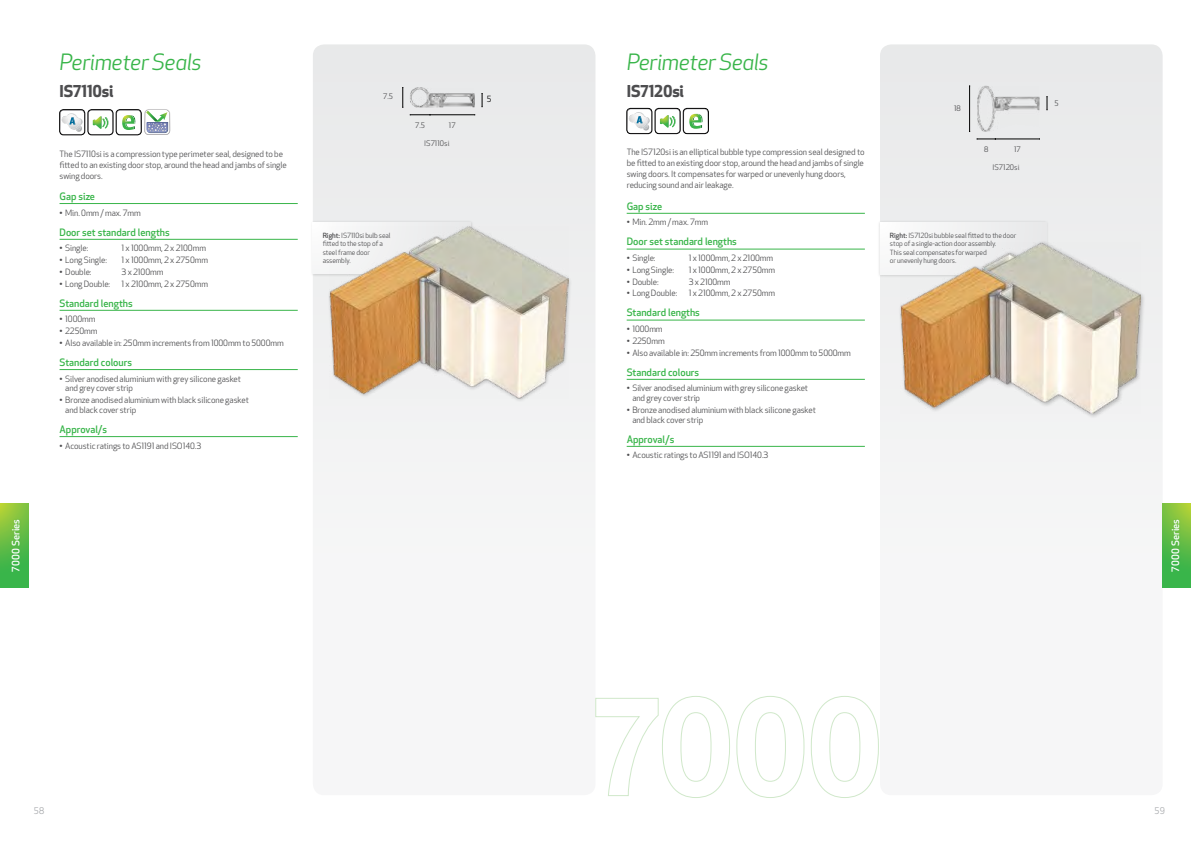
<style>
.page{position:relative;width:1191px;height:842px;background:#fff}
.page>*{position:absolute;margin:0;border:0;box-sizing:border-box;transform-origin:0 0}
.t1{font:italic 22px "Apex New";letter-spacing:-.02em;color:#39b54a}
.t2{font:700 16px "Apex New";letter-spacing:-.015em;color:#4d4d4f}
.t3{font:500 10px "Apex New";color:#39b54a}
.t4{font:500 10px "Apex New";letter-spacing:.01em;color:#fff}
.t5{font:9px "Apex New";color:#a7a9ac}
.t6{font:8.5px/11px "Apex New";letter-spacing:-.01em;color:#4d4d4f}
.t7{font:8.4px "Apex New";color:#000}
.t8{font:7.5px "Apex New";color:#4d4d4f}
.t9{font:7px/8.5px "Apex New";letter-spacing:-.01em;color:#4d4d4f}
.s1{font-weight:500}
</style>
<div class="page">
<svg style="left:0;top:503px;width:28px;height:84px;background:#63bd44"></svg>
<div style="left:11px;top:518px;width:10px;height:56px;background:#39b54a;opacity:.5"></div>
<div style="left:880px;top:44px;width:282px;height:751px;background:#f4f5f5;border-radius:11px"></div>
<div style="left:313px;top:44px;width:282px;height:751px;background:#f4f5f5;border-radius:11px"></div>
<svg style="left:1162px;top:503px;width:29px;height:84px;background:#61bc44"></svg>
<div style="left:1170px;top:518px;width:10px;height:56px;background:#39b54a;opacity:.5"></div>
<svg style="left:595px;top:696px;width:284px;height:102px"></svg>
<img style="left:977px;top:86px;width:62px;height:46px">
<hr style="left:995px;top:139px;width:44px;height:1px;background:#000">
<svg style="left:977px;top:138px;width:19px;height:2px"></svg>
<hr style="left:969px;top:86px;width:1px;height:46px;background:#000">
<svg style="left:1046px;top:96px;width:1px;height:15px"></svg>
<hr style="left:626px;top:213px;width:239px;height:1px;background:#39b54a">
<hr style="left:626px;top:249px;width:239px;height:1px;background:#39b54a">
<hr style="left:626px;top:320px;width:239px;height:1px;background:#39b54a">
<hr style="left:626px;top:379px;width:239px;height:1px;background:#39b54a">
<hr style="left:626px;top:446px;width:239px;height:1px;background:#39b54a">
<div style="left:626px;top:108px;width:26px;height:26px;border:1px solid #000;border-radius:4px"></div>
<svg style="left:627px;top:108px;width:81px;height:26px"></svg>
<div style="left:683px;top:108px;width:25px;height:26px;border:1px solid #000;border-radius:4px"></div>
<hr style="left:60px;top:203px;width:238px;height:1px;background:#39b54a">
<hr style="left:60px;top:239px;width:238px;height:1px;background:#39b54a">
<hr style="left:60px;top:310px;width:238px;height:1px;background:#39b54a">
<hr style="left:60px;top:369px;width:238px;height:1px;background:#39b54a">
<hr style="left:60px;top:436px;width:238px;height:1px;background:#39b54a">
<svg style="left:60px;top:109px;width:110px;height:26px"></svg>
<img style="left:410px;top:87px;width:65px;height:20px">
<hr style="left:430px;top:115px;width:45px;height:1px;background:#000">
<svg style="left:410px;top:114px;width:21px;height:2px"></svg>
<svg style="left:402px;top:87px;width:1px;height:21px"></svg>
<svg style="left:481px;top:93px;width:2px;height:15px"></svg>
<div style="left:310px;top:220px;width:164px;height:57px;background:#000;opacity:.15"></div>
<div style="left:313px;top:223px;width:158px;height:51px;background:#f9f9f9"></div>
<div style="left:877px;top:220px;width:172px;height:57px;background:#000;opacity:.15"></div>
<div style="left:880px;top:223px;width:166px;height:51px;background:#f4f4f5"></div>
<div style="left:327px;top:224px;width:245px;height:179px;background:#f0f1f1"></div>
<img style="left:330px;top:227px;width:238px;height:172px">
<div style="left:898px;top:240px;width:247px;height:179px;background:#000;opacity:.25"></div>
<img style="left:900px;top:242px;width:240px;height:172px">
<h1 class="t1" style="left:60px;top:48px;width:144px">Perimeter Seals</h1>
<h1 class="t1" style="left:626px;top:48px;width:144px">Perimeter Seals</h1>
<h2 class="t2" style="left:60px;top:80px;width:55px">IS7110si</h2>
<h2 class="t2" style="left:626px;top:79px;width:59px">IS7120si</h2>
<p class="t8" style="left:383px;top:92px;width:11px">7.5</p>
<p class="t7" style="left:487px;top:94px;width:6px">5</p>
<p class="t8" style="left:424px;top:138px;width:27px">IS7110si</p>
<p class="t8" style="left:954px;top:104px;width:8px">18</p>
<p class="t8" style="left:415px;top:120px;width:11px">7.5</p>
<p class="t8" style="left:449px;top:120px;width:8px">17</p>
<p class="t8" style="left:984px;top:145px;width:6px">8</p>
<p class="t8" style="left:1014px;top:145px;width:8px">17</p>
<p class="t6" style="left:626px;top:147px;width:239px">The IS7120si is an elliptical bubble type compression seal designed to be fitted to an existing door stop, around the head and jambs of single swing doors. It compensates for warped or unevenly hung doors, reducing sound and air leakage.</p>
<p class="t3" style="left:626px;top:199px;width:37px">Gap size</p>
<p class="t6" style="left:626px;top:217px;width:83px">• Min. 2mm / max. 7mm</p>
<p class="t3" style="left:626px;top:235px;width:112px">Door set standard lengths</p>
<p class="t6" style="left:626px;top:252px;width:30px">• Single:</p>
<p class="t6" style="left:688px;top:252px;width:86px">1 x 1000mm, 2 x 2100mm</p>
<p class="t6" style="left:626px;top:264px;width:49px">• Long Single:</p>
<p class="t6" style="left:688px;top:264px;width:88px">1 x 1000mm, 2 x 2750mm</p>
<p class="t6" style="left:626px;top:276px;width:34px">• Double:</p>
<p class="t6" style="left:688px;top:276px;width:43px">3 x 2100mm</p>
<p class="t6" style="left:626px;top:288px;width:52px">• Long Double:</p>
<p class="t6" style="left:688px;top:288px;width:88px">1 x 2100mm, 2 x 2750mm</p>
<p class="t3" style="left:626px;top:306px;width:75px">Standard lengths</p>
<p class="t6" style="left:626px;top:323px;width:37px">• 1000mm</p>
<p class="t6" style="left:626px;top:335px;width:39px">• 2250mm</p>
<p class="t6" style="left:626px;top:347px;width:226px">• Also available in: 250mm increments from 1000mm to 5000mm</p>
<p class="t3" style="left:626px;top:365px;width:74px">Standard colours</p>
<p class="t6" style="left:632px;top:383px;width:177px;line-height:9.7px;text-indent:-6px">• Silver anodised aluminium with grey silicone gasket and grey cover strip</p>
<p class="t6" style="left:632px;top:405px;width:185px;line-height:9.7px;text-indent:-6px">• Bronze anodised aluminium with black silicone gasket and black cover strip</p>
<p class="t3" style="left:626px;top:432px;width:49px">Approval/s</p>
<p class="t6" style="left:626px;top:450px;width:143px">• Acoustic ratings to AS1191 and ISO140.3</p>
<p class="t6" style="left:60px;top:148px;width:229px">The IS7110si is a compression type perimeter seal, designed to be fitted to an existing door stop, around the head and jambs of single swing doors.</p>
<p class="t3" style="left:60px;top:189px;width:37px">Gap size</p>
<p class="t6" style="left:60px;top:207px;width:83px">• Min. 0mm / max. 7mm</p>
<p class="t3" style="left:60px;top:225px;width:112px">Door set standard lengths</p>
<p class="t6" style="left:60px;top:243px;width:30px">• Single:</p>
<p class="t6" style="left:122px;top:243px;width:86px">1 x 1000mm, 2 x 2100mm</p>
<p class="t6" style="left:60px;top:254px;width:49px">• Long Single:</p>
<p class="t6" style="left:122px;top:254px;width:88px">1 x 1000mm, 2 x 2750mm</p>
<p class="t6" style="left:60px;top:266px;width:34px">• Double:</p>
<p class="t6" style="left:122px;top:266px;width:43px">3 x 2100mm</p>
<p class="t6" style="left:60px;top:278px;width:52px">• Long Double:</p>
<p class="t6" style="left:122px;top:278px;width:88px">1 x 2100mm, 2 x 2750mm</p>
<p class="t3" style="left:60px;top:296px;width:75px">Standard lengths</p>
<p class="t6" style="left:60px;top:314px;width:37px">• 1000mm</p>
<p class="t6" style="left:60px;top:325px;width:39px">• 2250mm</p>
<p class="t6" style="left:60px;top:337px;width:226px">• Also available in: 250mm increments from 1000mm to 5000mm</p>
<p class="t3" style="left:60px;top:355px;width:74px">Standard colours</p>
<p class="t6" style="left:65px;top:374px;width:177px;line-height:9.7px;text-indent:-6px">• Silver anodised aluminium with grey silicone gasket and grey cover strip</p>
<p class="t6" style="left:65px;top:395px;width:185px;line-height:9.7px;text-indent:-6px">• Bronze anodised aluminium with black silicone gasket and black cover strip</p>
<p class="t3" style="left:60px;top:422px;width:49px">Approval/s</p>
<p class="t6" style="left:60px;top:440px;width:143px">• Acoustic ratings to AS1191 and ISO140.3</p>
<p class="t8" style="left:992px;top:162px;width:28px">IS7120si</p>
<p class="t9" style="left:323px;top:231px;width:69px"><span class="s1">Right:</span> IS7110si bulb seal fitted to the stop of a steel frame door assembly.</p>
<p class="t9" style="left:890px;top:231px;width:128px"><span class="s1">Right:</span> IS7120si bubble seal fitted to the door stop of a single-action door assembly.<br>This seal compensates for warped<br>or unevenly hung doors.</p>
<p class="t8" style="left:1054px;top:98px;width:6px">5</p>
<p class="t4" style="left:9px;top:572px;width:54px;rotate:-90deg">7000 Series</p>
<p class="t4" style="left:1168px;top:572px;width:54px;rotate:-90deg">7000 Series</p>
<p class="t5" style="left:34px;top:805px;width:12px">58</p>
<p class="t5" style="left:1154px;top:805px;width:12px">59</p>
</div>
